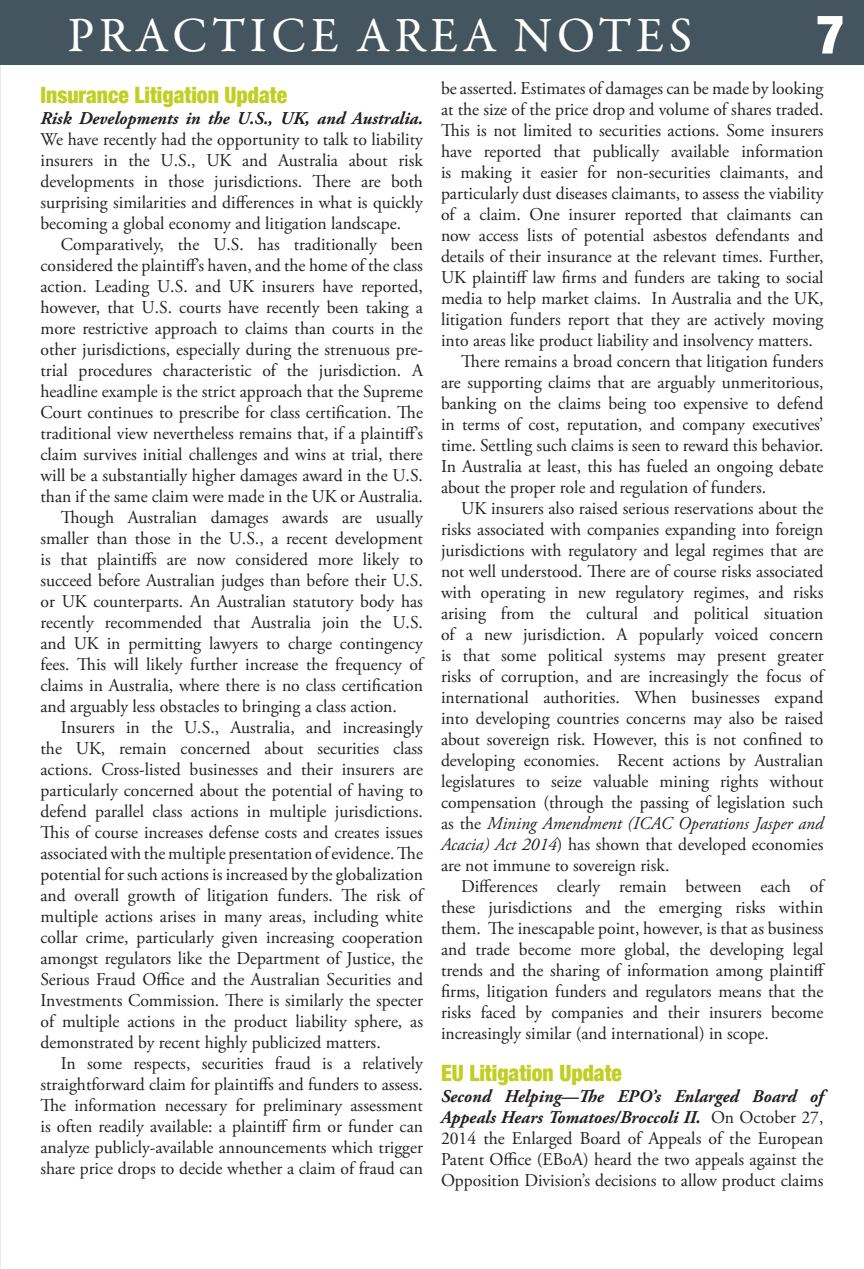
<style>
.page{position:relative;width:864px;height:1269px;background:#fff}
.page>*{position:absolute;margin:0;border:0;box-sizing:border-box;transform-origin:0 0}
.t1{font:900 condensed 54px "Helvetica Neue";color:#fff}
.t2{font:49.5px "Garamond Premr Pro";letter-spacing:.09em;color:#fff}
.QE_-_Main_Article_St{font:900 condensed 22.5px "Helvetica Neue";color:#c1ce23;scale:.96 1}
.QE_-_Main_Article_St-2{font:18px/21px "Adobe Garamond Pro";color:#231f20;text-align:justify}
.s1{font-weight:700;font-style:italic}
.s2{font-style:italic}
</style>
<div class="page">
<div style="left:0;top:0;width:864px;height:64px;background:#45555f"></div>
<p class="t2" style="left:68px;top:5px;width:626px">PRACTICE AREA NOTES</p>
<p class="t1" style="left:816px;top:1px;width:30px">7</p>
<p class="QE_-_Main_Article_St" style="left:40px;top:81px;width:258px">Insurance Litigation Update</p>
<p class="QE_-_Main_Article_St-2" style="left:40px;top:108px;width:384px"><span class="s1">Risk Developments in the U.S., UK, and Australia.<br></span>We have recently had the opportunity to talk to liability insurers in the U.S., UK and Australia about risk developments in those jurisdictions. There are both surprising similarities and differences in what is quickly becoming a global economy and litigation landscape.</p>
<p class="QE_-_Main_Article_St-2" style="left:40px;top:234px;width:384px;text-indent:20px">Comparatively, the U.S. has traditionally been considered the plaintiff’s haven, and the home of the class action. Leading U.S. and UK insurers have reported, however, that U.S. courts have recently been taking a more restrictive approach to claims than courts in the other jurisdictions, especially during the strenuous pre&shy;trial procedures characteristic of the jurisdiction. A headline example is the strict approach that the Supreme Court continues to prescribe for class certification. The traditional view nevertheless remains that, if a plaintiff’s claim survives initial challenges and wins at trial, there will be a substantially higher damages award in the U.S. than if the same claim were made in the UK or Australia.</p>
<p class="QE_-_Main_Article_St-2" style="left:40px;top:507px;width:384px;text-indent:20px">Though Australian damages awards are usually smaller than those in the U.S., a recent development is that plaintiffs are now considered more likely to succeed before Australian judges than before their U.S. or UK counterparts. An Australian statutory body has recently recommended that Australia join the U.S. and UK in permitting lawyers to charge contingency fees. This will likely further increase the frequency of claims in Australia, where there is no class certification and arguably less obstacles to bringing a class action.</p>
<p class="QE_-_Main_Article_St-2" style="left:40px;top:717px;width:384px;text-indent:20px">Insurers in the U.S., Australia, and increasingly the UK, remain concerned about securities class actions. Cross-listed businesses and their insurers are particularly concerned about the potential of having to defend parallel class actions in multiple jurisdictions.<br>This of course increases defense costs and creates issues associated with the multiple presentation of evidence. The potential for such actions is increased by the globalization and overall growth of litigation funders. The risk of multiple actions arises in many areas, including white collar crime, particularly given increasing cooperation amongst regulators like the Department of Justice, the Serious Fraud Office and the Australian Securities and Investments Commission. There is similarly the specter of multiple actions in the product liability sphere, as demonstrated by recent highly publicized matters.</p>
<p class="QE_-_Main_Article_St-2" style="left:40px;top:1053px;width:384px;text-indent:20px">In some respects, securities fraud is a relatively straightforward claim for plaintiffs and funders to assess.<br>The information necessary for preliminary assessment is often readily available: a plaintiff firm or funder can analyze publicly-available announcements which trigger share price drops to decide whether a claim of fraud can</p>
<p class="QE_-_Main_Article_St-2" style="left:441px;top:78px;width:384px">be asserted. Estimates of damages can be made by looking at the size of the price drop and volume of shares traded.<br>This is not limited to securities actions. Some insurers have reported that publically available information is making it easier for non-securities claimants, and particularly dust diseases claimants, to assess the viability of a claim. One insurer reported that claimants can now access lists of potential asbestos defendants and details of their insurance at the relevant times. Further, UK plaintiff law firms and funders are taking to social media to help market claims. In Australia and the UK, litigation funders report that they are actively moving into areas like product liability and insolvency matters.</p>
<p class="QE_-_Main_Article_St-2" style="left:441px;top:351px;width:384px;text-indent:20px">There remains a broad concern that litigation funders are supporting claims that are arguably unmeritorious, banking on the claims being too expensive to defend in terms of cost, reputation, and company executives’ time. Settling such claims is seen to reward this behavior.<br>In Australia at least, this has fueled an ongoing debate about the proper role and regulation of funders.</p>
<p class="QE_-_Main_Article_St-2" style="left:441px;top:498px;width:384px;text-indent:20px">UK insurers also raised serious reservations about the risks associated with companies expanding into foreign jurisdictions with regulatory and legal regimes that are not well understood. There are of course risks associated with operating in new regulatory regimes, and risks arising from the cultural and political situation of a new jurisdiction. A popularly voiced concern is that some political systems may present greater risks of corruption, and are increasingly the focus of international authorities. When businesses expand into developing countries concerns may also be raised about sovereign risk. However, this is not confined to developing economies. Recent actions by Australian legislatures to seize valuable mining rights without compensation (through the passing of legislation such as the <span class="s2">Mining Amendment (ICAC Operations Jasper and Acacia) Act 2014</span>) has shown that developed economies are not immune to sovereign risk.</p>
<p class="QE_-_Main_Article_St-2" style="left:441px;top:876px;width:386px;text-indent:20px">Differences clearly remain between each of these jurisdictions and the emerging risks within them. The inescapable point, however, is that as business and trade become more global, the developing legal trends and the sharing of information among plaintiff firms, litigation funders and regulators means that the risks faced by companies and their insurers become increasingly similar (and international) in scope.</p>
<p class="QE_-_Main_Article_St" style="left:441px;top:1059px;width:190px">EU Litigation Update</p>
<p class="QE_-_Main_Article_St-2" style="left:441px;top:1086px;width:384px"><span class="s1">Second Helping—The EPO’s Enlarged Board of Appeals Hears Tomatoes/Broccoli II.</span> On October 27, 2014 the Enlarged Board of Appeals of the European Patent Office (EBoA) heard the two appeals against the Opposition Division’s decisions to allow product claims</p>
</div>
